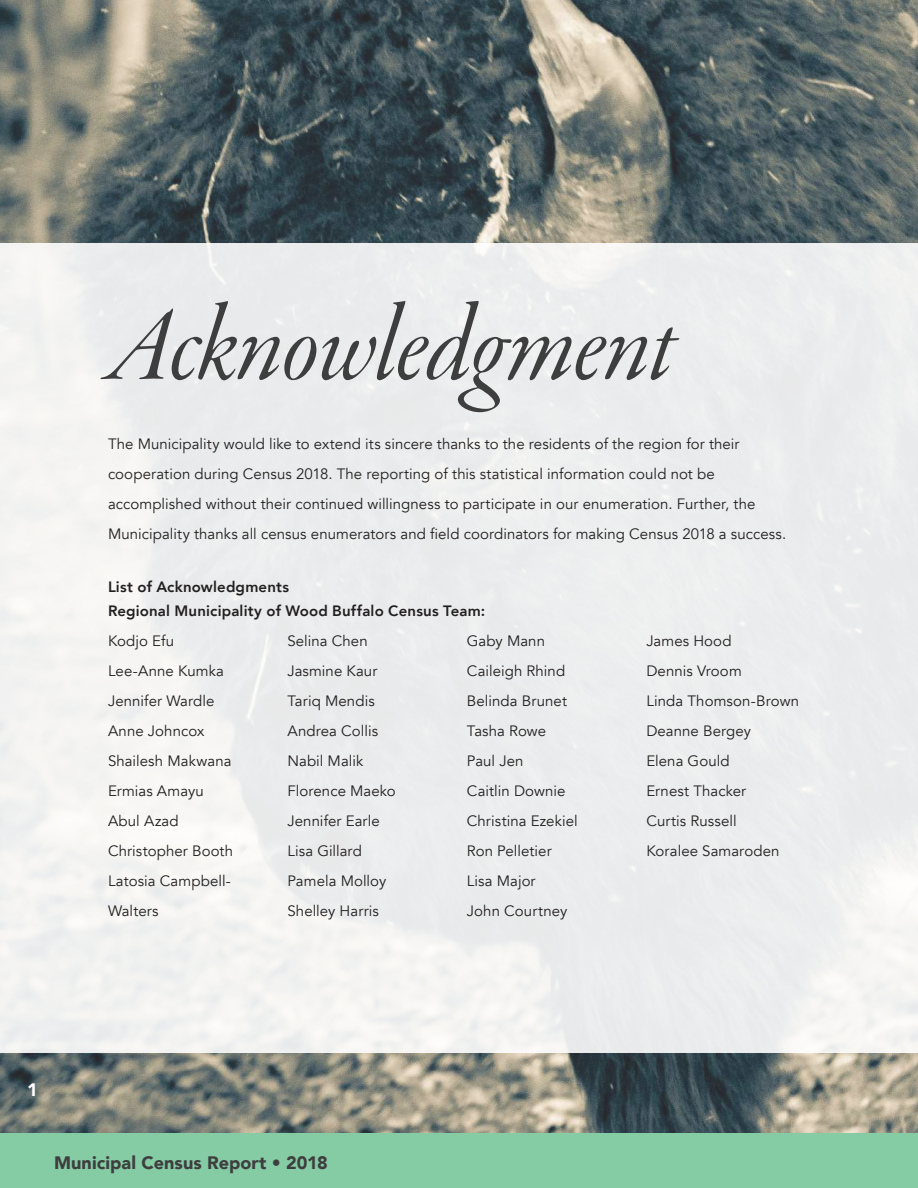
<style>
.page{position:relative;width:918px;height:1188px;background:#fff}
.page>*{position:absolute;margin:0;border:0;box-sizing:border-box;transform-origin:0 0}
.t1{font:112.5px "Garamond Premr Pro It Disp";letter-spacing:-.015em;color:#3e3e3f}
.t2{font:900 18px "Avenir";letter-spacing:.005em;color:#3e3e3f}
.t3{font:900 18px "Avenir";color:#fff}
.t4{font:15px/30px "Avenir";letter-spacing:.005em;color:#231f20}
.t5{font:800 15px/24px "Avenir";letter-spacing:.01em;color:#231f20}
</style>
<div class="page">
<div style="left:0;top:1133px;width:918px;height:55px;background:#85cba4"></div>
<img style="left:0;top:0;width:918px;height:1133px">
<div style="left:0;top:243px;width:918px;height:810px;background:#ecedee"></div>
<h1 class="t1" style="left:108px;top:286px;width:567px">Acknowledgment</h1>
<p class="t4" style="left:108px;top:429px;width:680px">The Municipality would like to extend its sincere thanks to the residents of the region for their cooperation during Census 2018. The reporting of this statistical information could not be accomplished without their continued willingness to participate in our enumeration. Further, the Municipality thanks all census enumerators and field coordinators for making Census 2018 a success.</p>
<p class="t5" style="left:108px;top:575px;width:379px">List of Acknowledgments<br>Regional Municipality of Wood Buffalo Census Team:</p>
<p class="t4" style="left:108px;top:626px;width:127px">Kodjo Efu<br>Lee-Anne Kumka<br>Jennifer Wardle<br>Anne Johncox<br>Shailesh Makwana<br>Ermias Amayu<br>Abul Azad<br>Christopher Booth<br>Latosia Campbell-<br>Walters</p>
<p class="t4" style="left:287px;top:626px;width:110px">Selina Chen<br>Jasmine Kaur<br>Tariq Mendis<br>Andrea Collis<br>Nabil Malik<br>Florence Maeko<br>Jennifer Earle<br>Lisa Gillard<br>Pamela Molloy<br>Shelley Harris</p>
<p class="t4" style="left:467px;top:626px;width:112px">Gaby Mann<br>Caileigh Rhind<br>Belinda Brunet<br>Tasha Rowe<br>Paul Jen<br>Caitlin Downie<br>Christina Ezekiel<br>Ron Pelletier<br>Lisa Major<br>John Courtney</p>
<p class="t4" style="left:646px;top:626px;width:154px">James Hood<br>Dennis Vroom<br>Linda Thomson-Brown<br>Deanne Bergey<br>Elena Gould<br>Ernest Thacker<br>Curtis Russell<br>Koralee Samaroden</p>
<p class="t3" style="left:27px;top:1074px;width:12px">1</p>
<p class="t2" style="left:54px;top:1147px;width:275px">Municipal Census Report • 2018</p>
</div>
